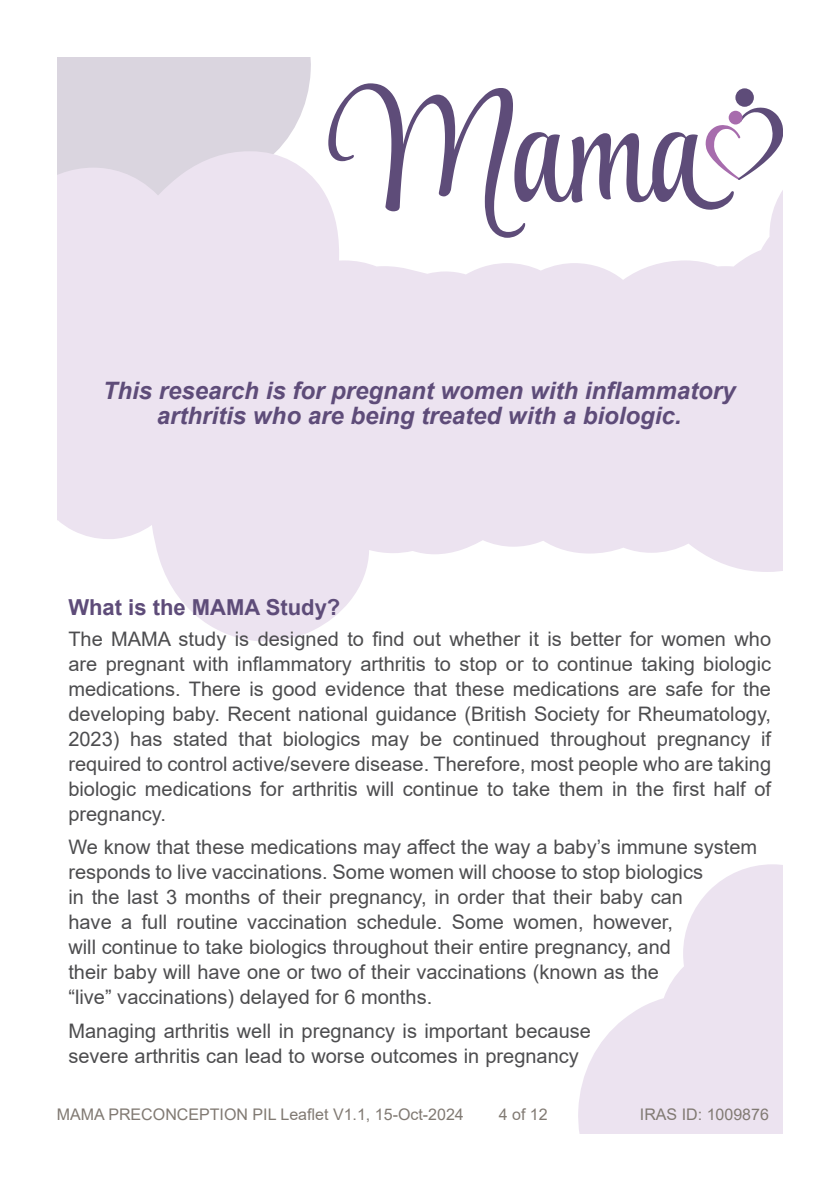
<style>
.page{position:relative;width:840px;height:1191px;background:#fff}
.page>*{position:absolute;margin:0;border:0;box-sizing:border-box;transform-origin:0 0}
.t1{font:italic 700 24px/25px "Arial";color:#5e4c79;text-align:center}
.t2{font:700 22px "Arial";color:#5e4c79}
.t3{font:20px/25px "Arial";color:#4d4d4f}
.t4{font:16px "Arial";color:#817a73}
</style>
<div class="page">
<div style="left:57px;top:57px;width:254px;height:83px;background:#dad5df"></div>
<svg style="left:578px;top:864px;width:204px;height:270px;fill:#ece3f0"></svg>
<svg style="left:57px;top:140px;width:725px;height:501px;fill:#ece3f0"></svg>
<svg style="left:328px;top:83px;width:454px;height:155px"></svg>
<div style="left:735px;top:88px;width:18px;height:19px;background:#5e4c79;border-radius:50%"></div>
<div style="left:728px;top:111px;width:14px;height:13px;background:#a76cad;border-radius:50%"></div>
<p class="t1" style="left:103px;top:379px;width:634px">This research is for pregnant women with inflammatory arthritis who are being treated with a biologic.</p>
<p class="t2" style="left:68px;top:591px;width:273px">What is the MAMA Study?</p>
<p class="t3" style="left:68px;top:626px;width:704px;text-align:justify">The MAMA study is designed to find out whether it is better for women who are pregnant with inflammatory arthritis to stop or to continue taking biologic medications. There is good evidence that these medications are safe for the developing baby. Recent national guidance (British Society for Rheumatology, 2023) has stated that biologics may be continued throughout pregnancy if required to control active/severe disease. Therefore, most people who are taking biologic medications for arthritis will continue to take them in the first half of pregnancy.</p>
<p class="t3" style="left:68px;top:834px;width:690px">We know that these medications may affect the way a baby’s immune system responds to live vaccinations. Some women will choose to stop biologics<br>in the last 3 months of their pregnancy, in order that their baby can<br>have a full routine vaccination schedule. Some women, however,<br>will continue to take biologics throughout their entire pregnancy, and<br>their baby will have one or two of their vaccinations (known as the<br>“live” vaccinations) delayed for 6 months.</p>
<p class="t3" style="left:68px;top:1018px;width:523px">Managing arthritis well in pregnancy is important because severe arthritis can lead to worse outcomes in pregnancy</p>
<p class="t4" style="left:57px;top:1103px;width:408px">MAMA PRECONCEPTION PIL Leaflet V1.1, 15-Oct-2024</p>
<p class="t4" style="left:498px;top:1103px;width:50px">4 of 12</p>
<p class="t4" style="left:639px;top:1103px;width:130px">IRAS ID: 1009876</p>
</div>
